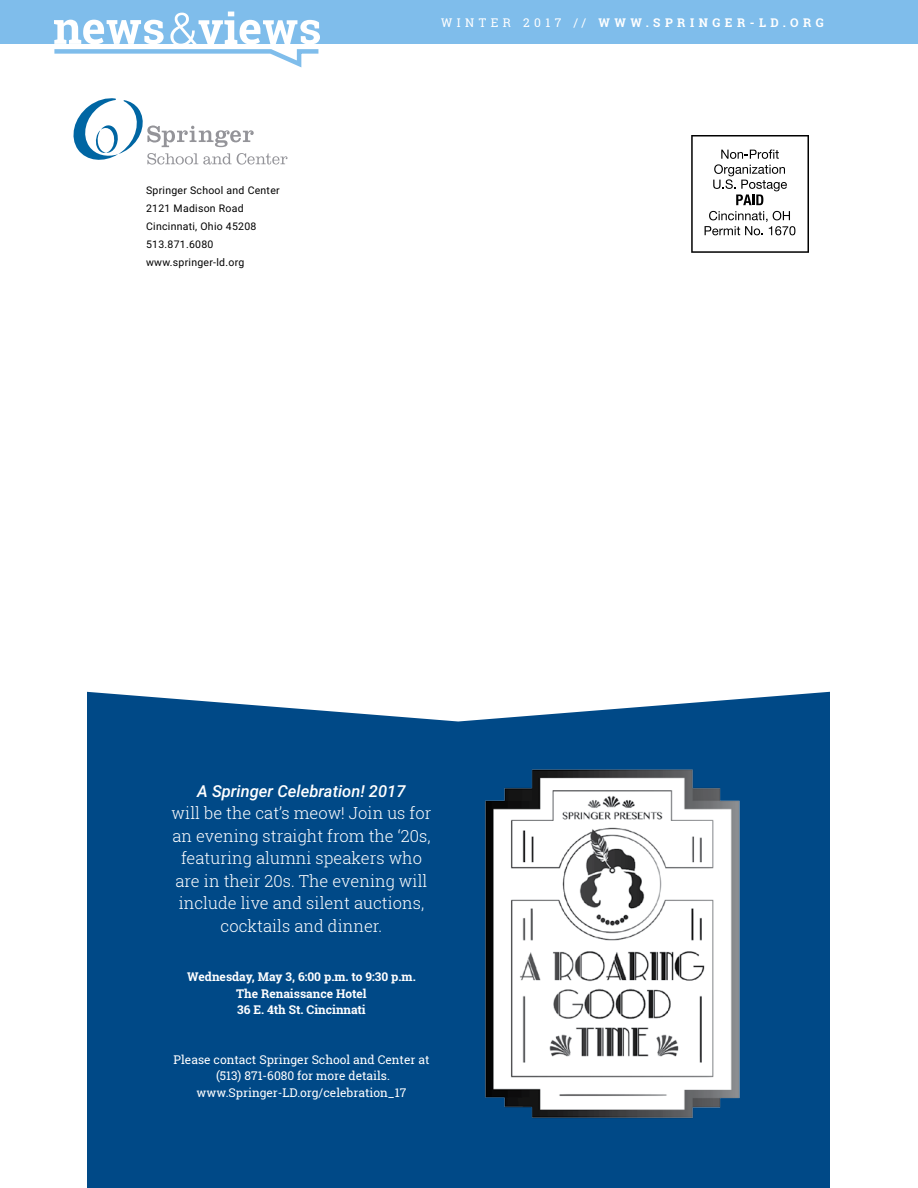
<style>
.page{position:relative;width:918px;height:1188px;background:#fff}
.page>*{position:absolute;margin:0;border:0;box-sizing:border-box;transform-origin:0 0}
.t1{font:300 16.5px/22.5px "Roboto Slab";color:#fff;text-align:center}
.t2{font:italic 500 16.5px "Roboto";color:#fff}
.t3{font:12px/16.5px "Roboto Slab";color:#fff;text-align:center}
.t4{font:700 12px/16.5px "Roboto Slab";color:#fff;text-align:center}
.t5{font:700 12px "Roboto Slab";letter-spacing:.375em;color:#fff}
.t6{font:10.5px/18px "Roboto";letter-spacing:.025em;color:#000}
.s1{font-weight:400}
</style>
<div class="page">
<div style="left:87px;top:660px;width:743px;height:528px;background:#004987"></div>
<svg style="left:87px;top:660px;width:743px;height:61px;fill:#fff"></svg>
<div style="left:0;top:0;width:918px;height:43px;background:#7fbdeb"></div>
<svg style="left:50px;top:12px;width:273px;height:56px"></svg>
<svg style="left:691px;top:135px;width:118px;height:118px"></svg>
<svg style="left:73px;top:98px;width:214px;height:67px"></svg>
<img style="left:485px;top:769px;width:255px;height:349px">
<p class="t6" style="left:146px;top:181px;width:135px">Springer School and Center<br>2121 Madison Road<br>Cincinnati, Ohio 45208<br>513.871.6080 www.springer-ld.org</p>
<p class="t5" style="left:441px;top:15px;width:384px"><span class="s1">WINTER 2017 //</span> WWW.SPRINGER-LD.ORG</p>
<p class="t2" style="left:197px;top:779px;width:210px">A Springer Celebration! 2017</p>
<p class="t1" style="left:172px;top:802px;width:261px">will be the cat’s meow! Join us for an evening straight from the ‘20s, featuring alumni speakers who are in their 20s. The evening will include live and silent auctions, cocktails and dinner.</p>
<p class="t4" style="left:187px;top:968px;width:230px">Wednesday, May 3, 6:00 p.m. to 9:30 p.m.<br>The Renaissance Hotel<br>36 E. 4th St. Cincinnati</p>
<p class="t3" style="left:174px;top:1051px;width:257px">Please contact Springer School and Center at (513) 871-6080 for more details. www.Springer-LD.org/celebration_17</p>
</div>
